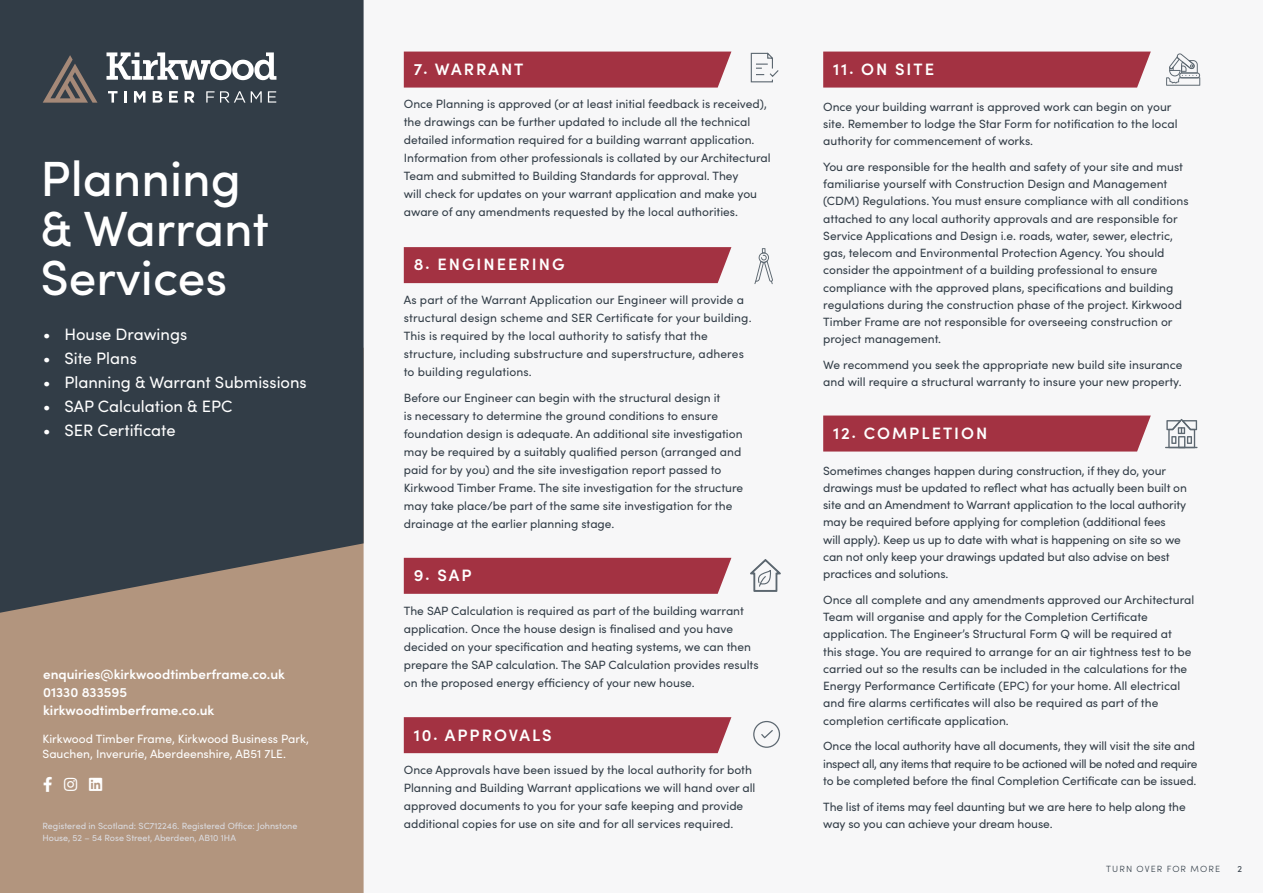
<style>
.page{position:relative;width:1263px;height:893px;background:#fff}
.page>*{position:absolute;margin:0;border:0;box-sizing:border-box;transform-origin:0 0}
.t1{font:500 49.5px/49.5px "Sofia Pro";color:#fff}
.t2{font:16.5px "Sofia Pro";color:#fff}
.Paragraph_Style_1{font:600 16.5px "Sofia Pro";letter-spacing:.12em;color:#fff}
.t3{font:15px "Font Awesome 5 Brands";color:#fff}
.t4{font:600 13.5px/18px "Sofia Pro";color:#fff}
.Paragraph_Style_2{font:12px/17.2px "Sofia Pro";color:#323d47}
.t5{font:12px/15px "Sofia Pro";color:#fff}
.t6{font:9px/12px "Sofia Pro";color:#dbdce1}
.Paragraph_Style_2-2{font:300 9px "Sofia Pro";letter-spacing:.12em;color:#323d47}
.t7{font:9px "Sofia Pro";color:#323d47}
</style>
<div class="page">
<div style="left:324px;top:0;width:939px;height:893px;background:#f7f7f8"></div>
<div style="left:0;top:615px;width:364px;height:278px;background:#b2957e"></div>
<div style="left:0;top:0;width:364px;height:615px;background:#323d47"></div>
<svg style="left:43px;top:55px;width:54px;height:48px;background:#585657"></svg>
<svg style="left:106px;top:52px;width:170px;height:28px"></svg>
<svg style="left:108px;top:91px;width:10px;height:12px"></svg>
<svg style="left:124px;top:91px;width:3px;height:12px"></svg>
<svg style="left:134px;top:91px;width:11px;height:12px"></svg>
<svg style="left:153px;top:91px;width:9px;height:12px"></svg>
<svg style="left:169px;top:91px;width:9px;height:12px"></svg>
<svg style="left:185px;top:91px;width:9px;height:12px"></svg>
<svg style="left:206px;top:91px;width:39px;height:12px"></svg>
<svg style="left:251px;top:91px;width:11px;height:12px"></svg>
<svg style="left:268px;top:91px;width:8px;height:12px"></svg>
<div style="left:404px;top:52px;width:327px;height:36px;background:#a33242"></div>
<div style="left:823px;top:52px;width:328px;height:36px;background:#a33242"></div>
<div style="left:823px;top:416px;width:328px;height:36px;background:#a33242"></div>
<div style="left:404px;top:247px;width:327px;height:36px;background:#a33242"></div>
<div style="left:404px;top:558px;width:327px;height:36px;background:#a33242"></div>
<div style="left:404px;top:717px;width:327px;height:36px;background:#a33242"></div>
<svg style="left:750px;top:52px;width:29px;height:31px"></svg>
<svg style="left:754px;top:248px;width:19px;height:36px"></svg>
<svg style="left:750px;top:559px;width:30px;height:33px"></svg>
<div style="left:753px;top:721px;width:27px;height:27px;border:1px solid #5c6770;border-radius:50%"></div>
<svg style="left:761px;top:730px;width:12px;height:9px"></svg>
<svg style="left:1166px;top:53px;width:34px;height:33px"></svg>
<hr style="left:1165px;top:447px;width:32px;height:1px;background:#5c6770">
<svg style="left:1166px;top:419px;width:31px;height:28px"></svg>
<svg style="left:44px;top:777px;width:8px;height:15px"></svg>
<svg style="left:64px;top:778px;width:13px;height:13px"></svg>
<svg style="left:89px;top:778px;width:13px;height:13px"></svg>
<h1 class="t1" style="left:40px;top:151px;width:230px">Planning &amp; Warrant<br>Services</h1>
<h2 class="t2" style="left:43px;top:323px;width:146px">• House Drawings</h2>
<h2 class="t2" style="left:43px;top:347px;width:95px">• Site Plans</h2>
<h2 class="t2" style="left:43px;top:371px;width:265px">• Planning &amp; Warrant Submissions</h2>
<h2 class="t2" style="left:43px;top:395px;width:191px">• SAP Calculation &amp; EPC</h2>
<h2 class="t2" style="left:43px;top:419px;width:134px">• SER Certificate</h2>
<p class="t4" style="left:43px;top:665px;width:243px">enquiries@kirkwoodtimberframe.co.uk<br>01330 833595 kirkwoodtimberframe.co.uk</p>
<p class="t5" style="left:43px;top:730px;width:268px">Kirkwood Timber Frame, Kirkwood Business Park,<br>Sauchen, Inverurie, Aberdeenshire, AB51 7LE.</p>
<p class="t3" style="left:43px;top:777px;width:61px">□□ ■▲▼ ●■■</p>
<p class="t6" style="left:43px;top:819px;width:256px">Registered in Scotland: SC712246. Registered Office: Johnstone<br>House, 52 – 54 Rose Street, Aberdeen, AB10 1HA</p>
<p class="Paragraph_Style_1" style="left:414px;top:57px;width:111px">7. WARRANT</p>
<p class="Paragraph_Style_1" style="left:833px;top:57px;width:102px">11. ON SITE</p>
<p class="Paragraph_Style_2" style="left:404px;top:95px;width:368px;line-height:18px">Once Planning is approved (or at least initial feedback is received), the drawings can be further updated to include all the technical detailed information required for a building warrant application.<br>Information from other professionals is collated by our Architectural Team and submitted to Building Standards for approval. They<br>will check for updates on your warrant application and make you aware of any amendments requested by the local authorities.</p>
<p class="Paragraph_Style_2" style="left:823px;top:97px;width:356px">Once your building warrant is approved work can begin on your site. Remember to lodge the Star Form for notification to the local authority for commencement of works.</p>
<p class="Paragraph_Style_2" style="left:823px;top:157px;width:367px">You are responsible for the health and safety of your site and must familiarise yourself with Construction Design and Management (CDM) Regulations. You must ensure compliance with all conditions attached to any local authority approvals and are responsible for Service Applications and Design i.e. roads, water, sewer, electric, gas, telecom and Environmental Protection Agency. You should consider the appointment of a building professional to ensure compliance with the approved plans, specifications and building regulations during the construction phase of the project. Kirkwood Timber Frame are not responsible for overseeing construction or project management.</p>
<p class="Paragraph_Style_2" style="left:823px;top:356px;width:361px">We recommend you seek the appropriate new build site insurance and will require a structural warranty to insure your new property.</p>
<p class="Paragraph_Style_1" style="left:414px;top:252px;width:152px">8. ENGINEERING</p>
<p class="Paragraph_Style_2" style="left:404px;top:290px;width:349px;line-height:18px">As part of the Warrant Application our Engineer will provide a structural design scheme and SER Certificate for your building.<br>This is required by the local authority to satisfy that the structure, including substructure and superstructure, adheres to building regulations.</p>
<p class="Paragraph_Style_2" style="left:404px;top:389px;width:341px;line-height:18px">Before our Engineer can begin with the structural design it<br>is necessary to determine the ground conditions to ensure foundation design is adequate. An additional site investigation may be required by a suitably qualified person (arranged and paid for by you) and the site investigation report passed to Kirkwood Timber Frame. The site investigation for the structure may take place/be part of the same site investigation for the drainage at the earlier planning stage.</p>
<p class="Paragraph_Style_1" style="left:833px;top:421px;width:156px">12. COMPLETION</p>
<p class="Paragraph_Style_2" style="left:823px;top:461px;width:365px">Sometimes changes happen during construction, if they do, your drawings must be updated to reflect what has actually been built on site and an Amendment to Warrant application to the local authority may be required before applying for completion (additional fees<br>will apply). Keep us up to date with what is happening on site so we can not only keep your drawings updated but also advise on best practices and solutions.</p>
<p class="Paragraph_Style_2" style="left:823px;top:590px;width:373px">Once all complete and any amendments approved our Architectural Team will organise and apply for the Completion Certificate application. The Engineer’s Structural Form Q will be required at<br>this stage. You are required to arrange for an air tightness test to be carried out so the results can be included in the calculations for the Energy Performance Certificate (EPC) for your home. All electrical and fire alarms certificates will also be required as part of the completion certificate application.</p>
<p class="Paragraph_Style_2" style="left:823px;top:737px;width:376px">Once the local authority have all documents, they will visit the site and inspect all, any items that require to be actioned will be noted and require to be completed before the final Completion Certificate can be issued.</p>
<p class="Paragraph_Style_2" style="left:823px;top:797px;width:364px">The list of items may feel daunting but we are here to help along the way so you can achieve your dream house.</p>
<p class="Paragraph_Style_1" style="left:414px;top:563px;width:59px">9. SAP</p>
<p class="Paragraph_Style_2" style="left:404px;top:601px;width:356px;line-height:18px">The SAP Calculation is required as part of the building warrant application. Once the house design is finalised and you have decided on your specification and heating systems, we can then prepare the SAP calculation. The SAP Calculation provides results on the proposed energy efficiency of your new house.</p>
<p class="Paragraph_Style_1" style="left:414px;top:722px;width:139px">10. APPROVALS</p>
<p class="Paragraph_Style_2" style="left:404px;top:760px;width:353px;line-height:18px">Once Approvals have been issued by the local authority for both Planning and Building Warrant applications we will hand over all approved documents to you for your safe keeping and provide additional copies for use on site and for all services required.</p>
<p class="Paragraph_Style_2-2" style="left:1106px;top:862px;width:115px">TURN OVER FOR MORE</p>
<p class="t7" style="left:1237px;top:862px;width:6px">2</p>
</div>
